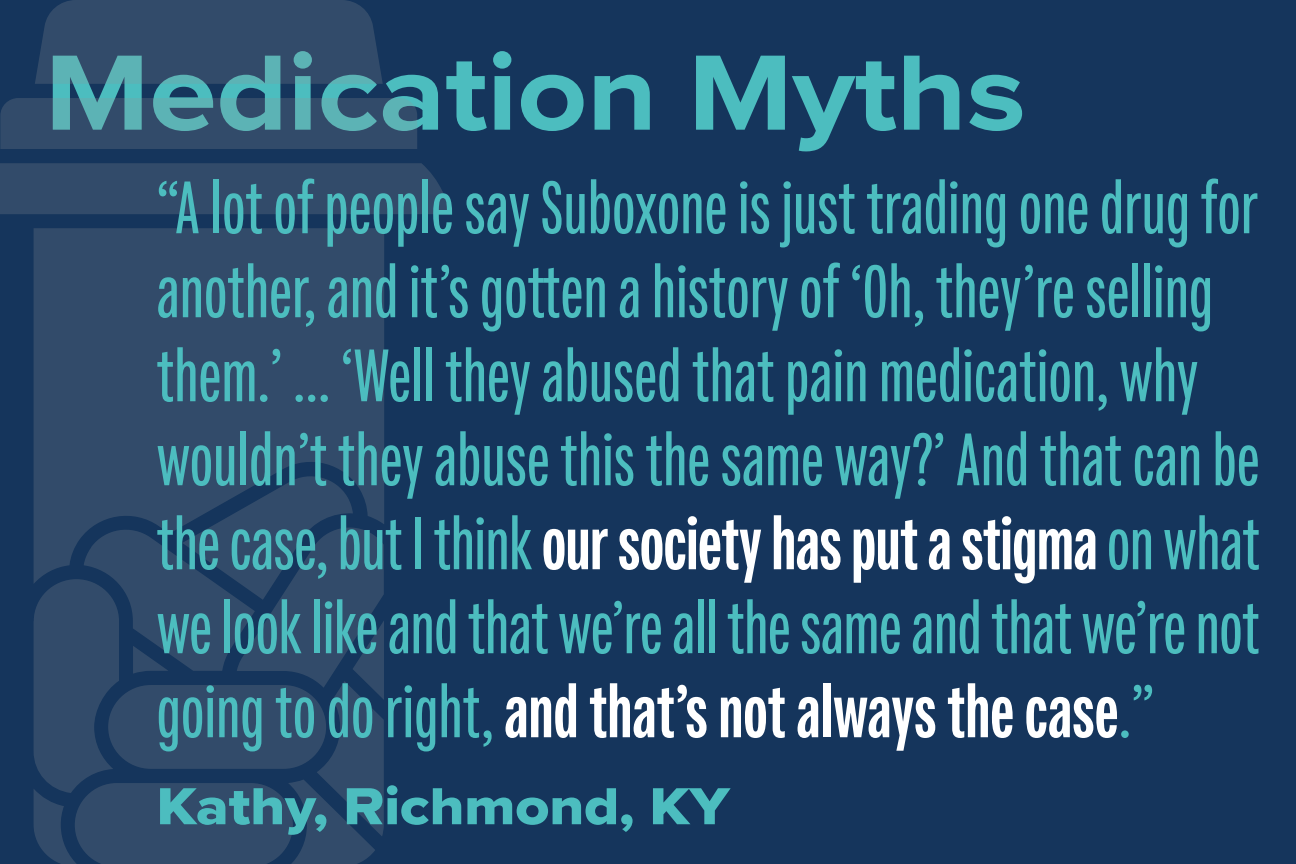
<style>
.page{position:relative;width:1296px;height:864px;background:#15355c}
.page>*{position:absolute;margin:0;border:0;box-sizing:border-box;transform-origin:0 0}
.t1{font:700 111px "Proxima Nova Wide";color:#4cbdbf}
.t2{font:600 75px/84px "Fairweather";color:#4cbdbf}
.t3{font:54px "Proxima Nova Wide Extrabld";color:#4cbdbf}
.s1{font-weight:800;color:#fff}
</style>
<div class="page">
<div style="left:0;top:98px;width:417px;height:51px;background:#324b6a"></div>
<div style="left:35px;top:0;width:348px;height:84px;background:#324b6a"></div>
<div style="left:0;top:163px;width:450px;height:51px;background:#324b6a"></div>
<div style="left:34px;top:228px;width:350px;height:242px;background:#324b6a"></div>
<svg style="left:34px;top:470px;width:350px;height:394px"></svg>
<p class="t1" style="left:45px;top:10px;width:982px">Medication Myths</p>
<p class="t2" style="left:157px;top:167px;width:1105px">“A lot of people say Suboxone is just trading one drug for another, and it’s gotten a history of ‘Oh, they’re selling them.’ … ‘Well they abused that pain medication, why wouldn’t they abuse this the same way?’ And that can be the case, but I think<span class="s1">our society has put a stigma</span>on what we look like and that we’re all the same and that we’re not going to do right, <span class="s1">and that’s not always the case</span>.”</p>
<p class="t3" style="left:157px;top:765px;width:575px">Kathy, Richmond, KY</p>
</div>
